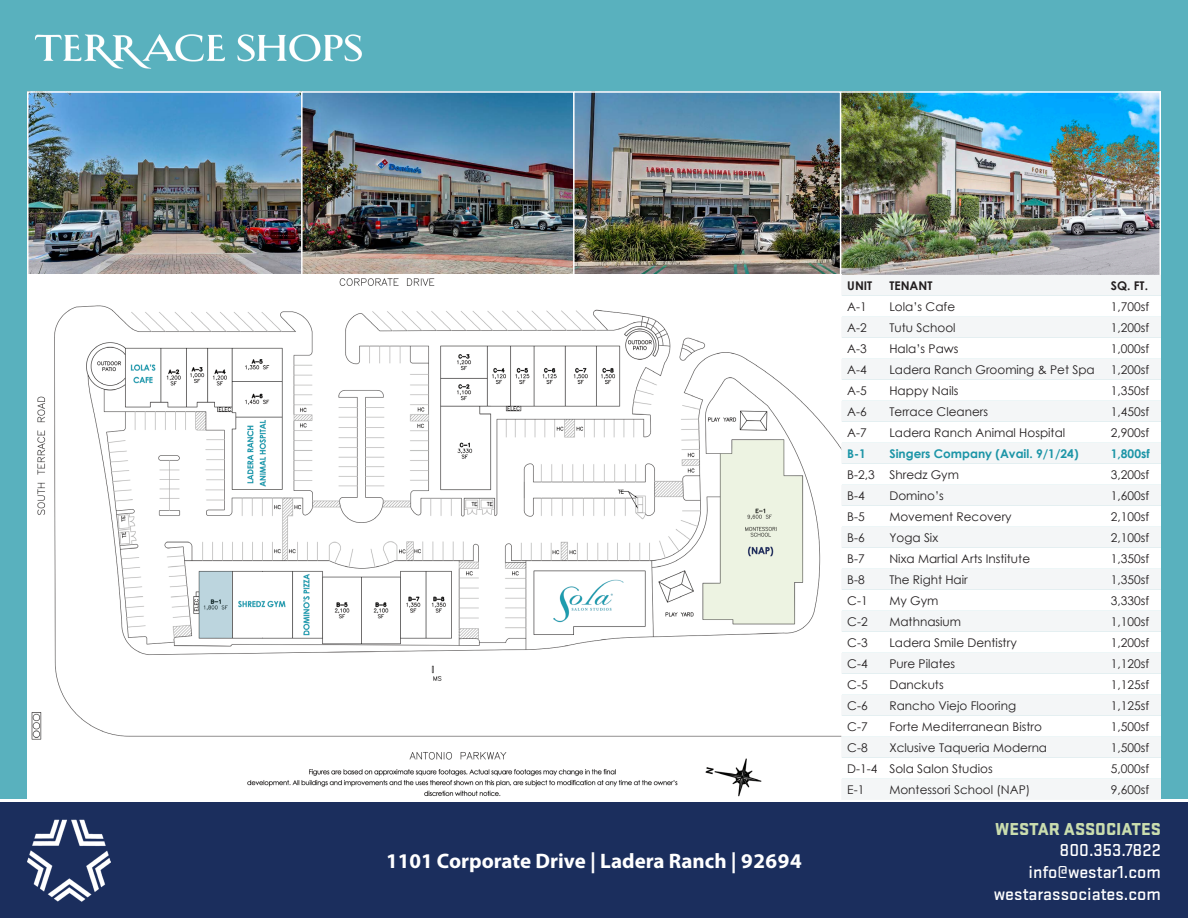
<style>
.page{position:relative;width:1188px;height:918px;background:#fff}
.page>*{position:absolute;margin:0;border:0;box-sizing:border-box;transform-origin:0 0}
.t1{font:700 21px "Myriad Pro";color:#fff}
.t2{font:500 18px "Stratum 2";color:#fff}
.t3{font:900 18px "Stratum 2";color:#caddae}
.t4{font:12px "Century Gothic";color:#231f20}
.t5{font:700 12px "Century Gothic";color:#1c95a7}
.t6{font:700 12px "Century Gothic";color:#231f20}
</style>
<div class="page">
<div style="left:0;top:802px;width:1188px;height:116px;background:#1b2e5d"></div>
<img style="left:27px;top:819px;width:84px;height:82px">
<div style="left:0;top:0;width:1188px;height:799px;background:#59b1be"></div>
<img style="left:841px;top:94px;width:317px;height:181px">
<div style="left:836px;top:91px;width:325px;height:187px;border:2px solid #fff"></div>
<img style="left:303px;top:94px;width:535px;height:181px">
<div style="left:572px;top:91px;width:269px;height:187px;border:2px solid #fff"></div>
<div style="left:299px;top:91px;width:276px;height:187px;border:2px solid #fff"></div>
<img style="left:30px;top:94px;width:270px;height:181px">
<div style="left:27px;top:91px;width:276px;height:187px;border:2px solid #fff"></div>
<img style="left:31px;top:277px;width:810px;height:522px">
<div style="left:841px;top:275px;width:320px;height:524px;background:#f4f6f7"></div>
<svg style="left:841px;top:296px;width:320px;height:483px;background:#f8fafa"></svg>
<img style="left:35px;top:34px;width:327px;height:35px">
<p class="t1" style="left:386px;top:847px;width:417px">1101 Corporate Drive | Ladera Ranch | 92694</p>
<p class="t6" style="left:847px;top:276px;width:26px">UNIT</p>
<p class="t6" style="left:889px;top:276px;width:44px">TENANT</p>
<p class="t6" style="left:1111px;top:276px;width:39px">SQ. FT.</p>
<p class="t4" style="left:847px;top:298px;width:21px">A-1</p>
<p class="t4" style="left:889px;top:298px;width:67px">Lola’s Cafe</p>
<p class="t4" style="left:1111px;top:298px;width:40px">1,700sf</p>
<p class="t4" style="left:847px;top:319px;width:21px">A-2</p>
<p class="t4" style="left:889px;top:319px;width:68px">Tutu School</p>
<p class="t4" style="left:1111px;top:319px;width:40px">1,200sf</p>
<p class="t4" style="left:847px;top:340px;width:21px">A-3</p>
<p class="t4" style="left:889px;top:340px;width:71px">Hala’s Paws</p>
<p class="t4" style="left:1111px;top:340px;width:40px">1,000sf</p>
<p class="t4" style="left:847px;top:361px;width:21px">A-4</p>
<p class="t4" style="left:889px;top:361px;width:207px">Ladera Ranch Grooming &amp; Pet Spa</p>
<p class="t4" style="left:1111px;top:361px;width:40px">1,200sf</p>
<p class="t4" style="left:847px;top:382px;width:21px">A-5</p>
<p class="t4" style="left:889px;top:382px;width:71px">Happy Nails</p>
<p class="t4" style="left:1111px;top:382px;width:40px">1,350sf</p>
<p class="t4" style="left:847px;top:403px;width:21px">A-6</p>
<p class="t4" style="left:889px;top:403px;width:100px">Terrace Cleaners</p>
<p class="t4" style="left:1111px;top:403px;width:40px">1,450sf</p>
<p class="t4" style="left:847px;top:424px;width:21px">A-7</p>
<p class="t4" style="left:889px;top:424px;width:177px">Ladera Ranch Animal Hospital</p>
<p class="t4" style="left:1111px;top:424px;width:40px">2,900sf</p>
<p class="t5" style="left:847px;top:444px;width:20px">B-1</p>
<p class="t5" style="left:889px;top:444px;width:191px">Singers Company (Avail. 9/1/24)</p>
<p class="t5" style="left:1111px;top:444px;width:40px">1,800sf</p>
<p class="t4" style="left:847px;top:466px;width:29px">B-2,3</p>
<p class="t4" style="left:889px;top:466px;width:71px">Shredz Gym</p>
<p class="t4" style="left:1111px;top:466px;width:40px">3,200sf</p>
<p class="t4" style="left:847px;top:487px;width:19px">B-4</p>
<p class="t4" style="left:889px;top:487px;width:56px">Domino’s</p>
<p class="t4" style="left:1111px;top:487px;width:40px">1,600sf</p>
<p class="t4" style="left:847px;top:508px;width:19px">B-5</p>
<p class="t4" style="left:889px;top:508px;width:124px">Movement Recovery</p>
<p class="t4" style="left:1111px;top:508px;width:40px">2,100sf</p>
<p class="t4" style="left:847px;top:529px;width:19px">B-6</p>
<p class="t4" style="left:889px;top:529px;width:50px">Yoga Six</p>
<p class="t4" style="left:1111px;top:529px;width:40px">2,100sf</p>
<p class="t4" style="left:847px;top:550px;width:19px">B-7</p>
<p class="t4" style="left:889px;top:550px;width:142px">Nixa Martial Arts Institute</p>
<p class="t4" style="left:1111px;top:550px;width:40px">1,350sf</p>
<p class="t4" style="left:847px;top:571px;width:19px">B-8</p>
<p class="t4" style="left:889px;top:571px;width:80px">The Right Hair</p>
<p class="t4" style="left:1111px;top:571px;width:40px">1,350sf</p>
<p class="t4" style="left:847px;top:592px;width:22px">C-1</p>
<p class="t4" style="left:889px;top:592px;width:50px">My Gym</p>
<p class="t4" style="left:1111px;top:592px;width:40px">3,330sf</p>
<p class="t4" style="left:847px;top:613px;width:22px">C-2</p>
<p class="t4" style="left:889px;top:613px;width:73px">Mathnasium</p>
<p class="t4" style="left:1111px;top:613px;width:40px">1,100sf</p>
<p class="t4" style="left:847px;top:634px;width:22px">C-3</p>
<p class="t4" style="left:889px;top:634px;width:129px">Ladera Smile Dentistry</p>
<p class="t4" style="left:1111px;top:634px;width:40px">1,200sf</p>
<p class="t4" style="left:847px;top:655px;width:22px">C-4</p>
<p class="t4" style="left:889px;top:655px;width:67px">Pure Pilates</p>
<p class="t4" style="left:1111px;top:655px;width:40px">1,120sf</p>
<p class="t4" style="left:847px;top:676px;width:22px">C-5</p>
<p class="t4" style="left:889px;top:676px;width:56px">Danckuts</p>
<p class="t4" style="left:1111px;top:676px;width:40px">1,125sf</p>
<p class="t4" style="left:847px;top:697px;width:22px">C-6</p>
<p class="t4" style="left:889px;top:697px;width:128px">Rancho Viejo Flooring</p>
<p class="t4" style="left:1111px;top:697px;width:40px">1,125sf</p>
<p class="t4" style="left:847px;top:718px;width:22px">C-7</p>
<p class="t4" style="left:889px;top:718px;width:154px">Forte Mediterranean Bistro</p>
<p class="t4" style="left:1111px;top:718px;width:40px">1,500sf</p>
<p class="t4" style="left:847px;top:739px;width:22px">C-8</p>
<p class="t4" style="left:889px;top:739px;width:159px">Xclusive Taqueria Moderna</p>
<p class="t4" style="left:1111px;top:739px;width:40px">1,500sf</p>
<p class="t4" style="left:847px;top:760px;width:32px">D-1-4</p>
<p class="t4" style="left:889px;top:760px;width:105px">Sola Salon Studios</p>
<p class="t4" style="left:1111px;top:760px;width:40px">5,000sf</p>
<p class="t4" style="left:847px;top:781px;width:19px">E-1</p>
<p class="t4" style="left:889px;top:781px;width:142px">Montessori School (NAP)</p>
<p class="t4" style="left:1111px;top:781px;width:40px">9,600sf</p>
<p class="t3" style="left:995px;top:816px;width:167px">WESTAR ASSOCIATES</p>
<p class="t2" style="left:1060px;top:838px;width:103px">800.353.7822</p>
<p class="t2" style="left:1028px;top:860px;width:134px">info@westar1.com</p>
<p class="t2" style="left:994px;top:881px;width:169px">westarassociates.com</p>
</div>
